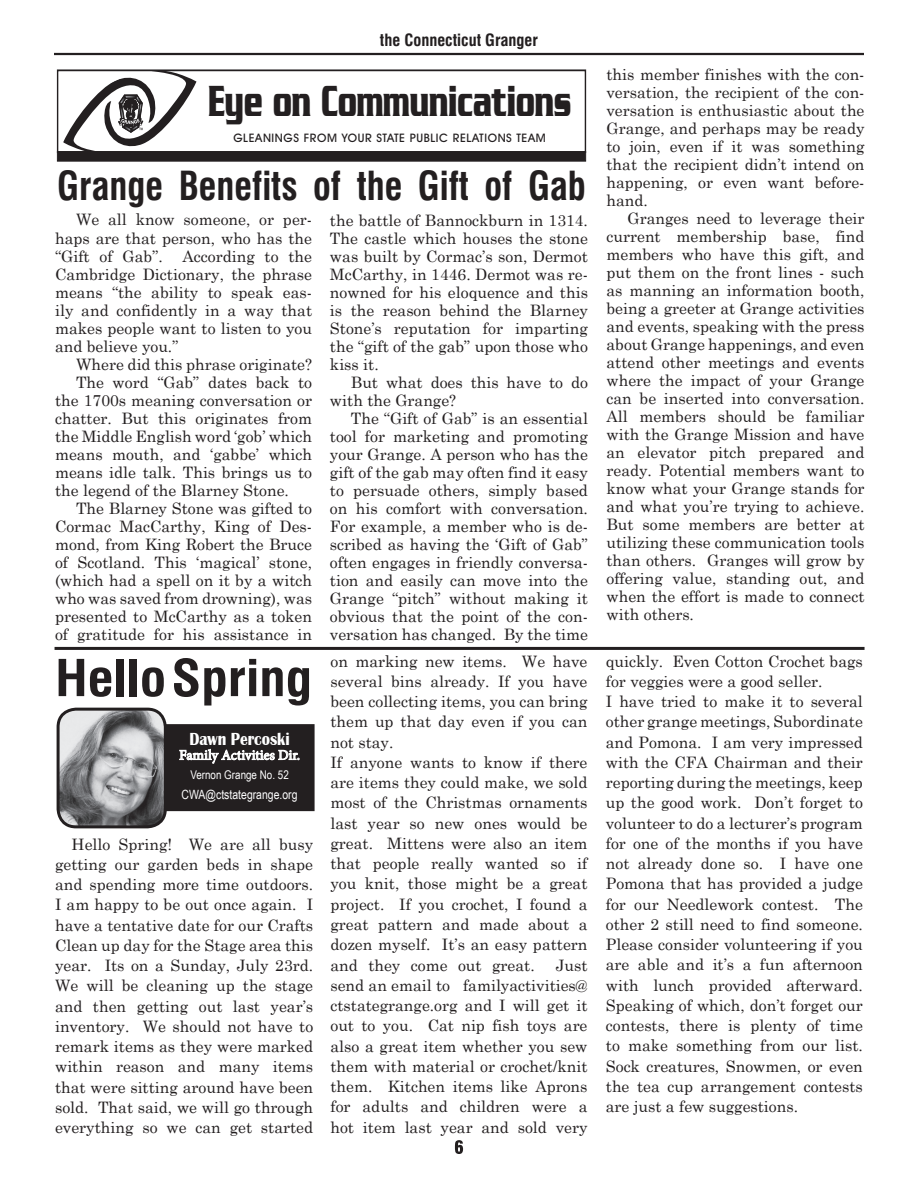
<style>
.page{position:relative;width:918px;height:1188px;background:#fff}
.page>*{position:absolute;margin:0;border:0;box-sizing:border-box;transform-origin:0 0}
.t1{font:700 condensed 49.5px "Swiss 721 BT";color:#231f20;scale:1.1 1}
.t2{font:700 47.1px "Serpentine";color:#231f20;scale:.56 1}
.t3{font:700 condensed 39px "Swiss 721 BT";color:#231f20;scale:.95 1}
.t4{font:700 37.65px "Serpentine";color:#231f20;scale:.56 1}
.t5{font:700 25.5px "Serpentine";color:#231f20;scale:.52 1}
.t6{font:700 18px "Britannic";color:#fff;scale:.85 1}
.t7{font:700 condensed 16.5px "Swiss 721 BT";color:#231f20}
.t8{font:15.75px/20.2px "Century Schoolbook";color:#231f20;text-align:justify}
.t9{font:14.25px "Minion Pro";color:#fff}
.t10{font:12.75px "Arial Narrow";color:#fff}
.t11{font:12px "Arial Narrow";color:#fff}
.t12{font:500 11.7px "Avant Garde IT Cby BT";letter-spacing:.05em;color:#231f20}
.t13{font:500 9.45px "Avant Garde IT Cby BT";letter-spacing:.05em;color:#231f20}
.t14{font:500 6.3px "Avant Garde IT Cby BT";letter-spacing:.05em;color:#231f20}
.t15{font:5.85px "Arial";color:#231f20;scale:.81 1}
.t16{font:4.65px "Arial";color:#231f20;scale:.81 1}
.t17{font:3.15px "Arial";color:#231f20;scale:.81 1}
</style>
<div class="page">
<hr style="left:54px;top:53px;width:810px;height:2px;background:#231f20">
<svg style="left:455px;top:1140px;width:8px;height:14px"></svg>
<div style="left:165px;top:725px;width:149px;height:85px;background:#231f20"></div>
<div style="left:164px;top:724px;width:151px;height:87px;border:2px solid #231f20"></div>
<img style="left:58px;top:709px;width:105px;height:117px">
<div style="left:57px;top:708px;width:110px;height:120px;border:3px solid #231f20;border-radius:18px"></div>
<svg style="left:179px;top:749px;width:120px;height:15px"></svg>
<svg style="left:63px;top:69px;width:133px;height:81px"></svg>
<div style="left:57px;top:70px;width:529px;height:83px;border:2px solid #231f20"></div>
<div style="left:57px;top:151px;width:529px;height:11px;background:#231f20;border:1px solid #231f20"></div>
<hr style="left:55px;top:647px;width:810px;height:3px;background:#231f20">
<p class="t15" style="left:139px;top:126px;width:7px">™</p>
<p class="t7" style="left:380px;top:30px;width:160px">the Connecticut Granger</p>
<h2 class="t2" style="left:208px;top:74px;width:651px">Eye on Communications</h2>
<p class="t12" style="left:233px;top:130px;width:314px">GLEANINGS FROM YOUR STATE PUBLIC RELATIONS TEAM</p>
<h3 class="t3" style="left:57px;top:162px;width:558px">Grange Benefits of the Gift of Gab</h3>
<p class="t8" style="left:330px;top:210px;width:260px;line-height:18px">the battle of Bannockburn in 1314.<br>The castle which houses the stone was built by Cormac’s son, Dermot McCarthy, in 1446. Dermot was re&shy;nowned for his eloquence and this is the reason behind the Blarney Stone’s reputation for imparting the “gift of the gab” upon those who kiss it.</p>
<p class="t8" style="left:330px;top:373px;width:260px;line-height:18px;text-indent:21px">But what does this have to do with the Grange?</p>
<p class="t8" style="left:330px;top:409px;width:260px;line-height:18px;text-indent:21px">The “Gift of Gab” is an essential tool for marketing and promoting your Grange. A person who has the gift of the gab may often find it easy to persuade others, simply based on his comfort with conversation.<br>For example, a member who is de&shy;scribed as having the ‘Gift of Gab” often engages in friendly conversa&shy;tion and easily can move into the Grange “pitch” without making it obvious that the point of the con&shy;versation has changed. By the time</p>
<p class="t8" style="left:55px;top:210px;width:259px;line-height:18px;text-indent:21px">We all know someone, or per&shy;haps are that person, who has the “Gift of Gab”. According to the Cambridge Dictionary, the phrase means “the ability to speak eas&shy;ily and confidently in a way that makes people want to listen to you and believe you.”</p>
<p class="t8" style="left:76px;top:353px;width:238px">Where did this phrase originate?</p>
<p class="t8" style="left:76px;top:371px;width:238px">The word “Gab” dates back to</p>
<p class="t8" style="left:55px;top:389px;width:259px">the 1700s meaning conversation or</p>
<p class="t8" style="left:55px;top:407px;width:259px">chatter. But this originates from</p>
<p class="t8" style="left:55px;top:425px;width:259px">the Middle English word ‘gob’ which</p>
<p class="t8" style="left:55px;top:443px;width:259px">means mouth, and ‘gabbe’ which</p>
<p class="t8" style="left:55px;top:461px;width:259px">means idle talk. This brings us to</p>
<p class="t8" style="left:55px;top:479px;width:235px">the legend of the Blarney Stone.</p>
<p class="t8" style="left:76px;top:497px;width:238px">The Blarney Stone was gifted to</p>
<p class="t8" style="left:55px;top:515px;width:259px">Cormac MacCarthy, King of Des-</p>
<p class="t8" style="left:55px;top:533px;width:259px">mond, from King Robert the Bruce</p>
<p class="t8" style="left:55px;top:551px;width:259px">of Scotland. This ‘magical’ stone,</p>
<p class="t8" style="left:55px;top:569px;width:259px">(which had a spell on it by a witch</p>
<p class="t8" style="left:55px;top:587px;width:259px">who was saved from drowning), was</p>
<p class="t8" style="left:55px;top:605px;width:259px">presented to McCarthy as a token</p>
<p class="t8" style="left:55px;top:623px;width:259px">of gratitude for his assistance in</p>
<h3 class="t4" style="left:175px;top:282px;width:521px">Eye on Communications</h3>
<p class="t13" style="left:195px;top:326px;width:251px">GLEANINGS FROM YOUR STATE PUBLIC RELATIONS TEAM</p>
<p class="t16" style="left:123px;top:325px;width:6px">™</p>
<h3 class="t5" style="left:138px;top:479px;width:352px">Eye on Communications</h3>
<p class="t14" style="left:145px;top:509px;width:170px">GLEANINGS FROM YOUR STATE PUBLIC RELATIONS TEAM</p>
<p class="t17" style="left:102px;top:509px;width:5px">™</p>
<h1 class="t1" style="left:55px;top:648px;width:235px">Hello Spring</h1>
<p class="t6" style="left:189px;top:728px;width:119px">Dawn Percoski</p>
<p class="t9" style="left:179px;top:745px;width:122px">Family Activities Dir.</p>
<p class="t11" style="left:190px;top:768px;width:100px">Vernon Grange No. 52</p>
<p class="t10" style="left:182px;top:787px;width:117px">CWA@ctstategrange.org</p>
<p class="t8" style="left:55px;top:833px;width:260px;text-indent:17px">Hello Spring! We are all busy getting our garden beds in shape and spending more time outdoors.<br>I am happy to be out once again. I have a tentative date for our Crafts Clean up day for the Stage area this year. Its on a Sunday, July 23rd.<br>We will be cleaning up the stage and then getting out last year’s inventory. We should not have to remark items as they were marked within reason and many items that were sitting around have been sold. That said, we will go through everything so we can get started</p>
<p class="t16" style="left:132px;top:665px;width:6px">™</p>
<p class="t8" style="left:330px;top:650px;width:259px;text-align:left">on marking new items. We have several bins already. If you have been collecting items, you can bring them up that day even if you can not stay.<br>If anyone wants to know if there are items they could make, we sold most of the Christmas ornaments last year so new ones would be great. Mittens were also an item that people really wanted so if you knit, those might be a great project. If you crochet, I found a great pattern and made about a dozen myself. It’s an easy pattern and they come out great.</p>
<p class="t8" style="left:330px;top:954px;width:259px;text-indent:225px">Just send an email to familyactivities@ ctstategrange.org and I will get it out to you. Cat nip fish toys are also a great item whether you sew them with material or crochet/knit them. Kitchen items like Aprons for adults and children were a hot item last year and sold very</p>
<p class="t8" style="left:607px;top:65px;width:260px;line-height:18px">this member finishes with the con&shy;versation, the recipient of the con&shy;versation is enthusiastic about the Grange, and perhaps may be ready to join, even if it was something that the recipient didn’t intend on happening, or even want before&shy;hand.</p>
<p class="t8" style="left:607px;top:209px;width:260px;line-height:18px;text-indent:21px">Granges need to leverage their current membership base, find members who have this gift, and put them on the front lines - such as manning an information booth, being a greeter at Grange activities and events, speaking with the press about Grange happenings, and even attend other meetings and events where the impact of your Grange can be inserted into conversation.<br>All members should be familiar with the Grange Mission and have an elevator pitch prepared and ready. Potential members want to know what your Grange stands for and what you’re trying to achieve.<br>But some members are better at utilizing these communication tools than others. Granges will grow by offering value, standing out, and when the effort is made to connect with others.</p>
<p class="t8" style="left:606px;top:650px;width:259px;text-align:left">quickly. Even Cotton Crochet bags for veggies were a good seller.<br>I have tried to make it to several other grange meetings, Subordinate and Pomona. I am very impressed with the CFA Chairman and their reporting during the meetings, keep up the good work. Don’t forget to volunteer to do a lecturer’s program for one of the months if you have not already done so. I have one<br>Pomona that has provided a judge for our Needlework contest. The other 2 still need to find someone.<br>Please consider volunteering if you are able and it’s a fun afternoon with lunch provided afterward.<br>Speaking of which, don’t forget our contests, there is plenty of time to make something from our list.<br>Sock creatures, Snowmen, or even the tea cup arrangement contests are just a few suggestions.</p>
</div>
